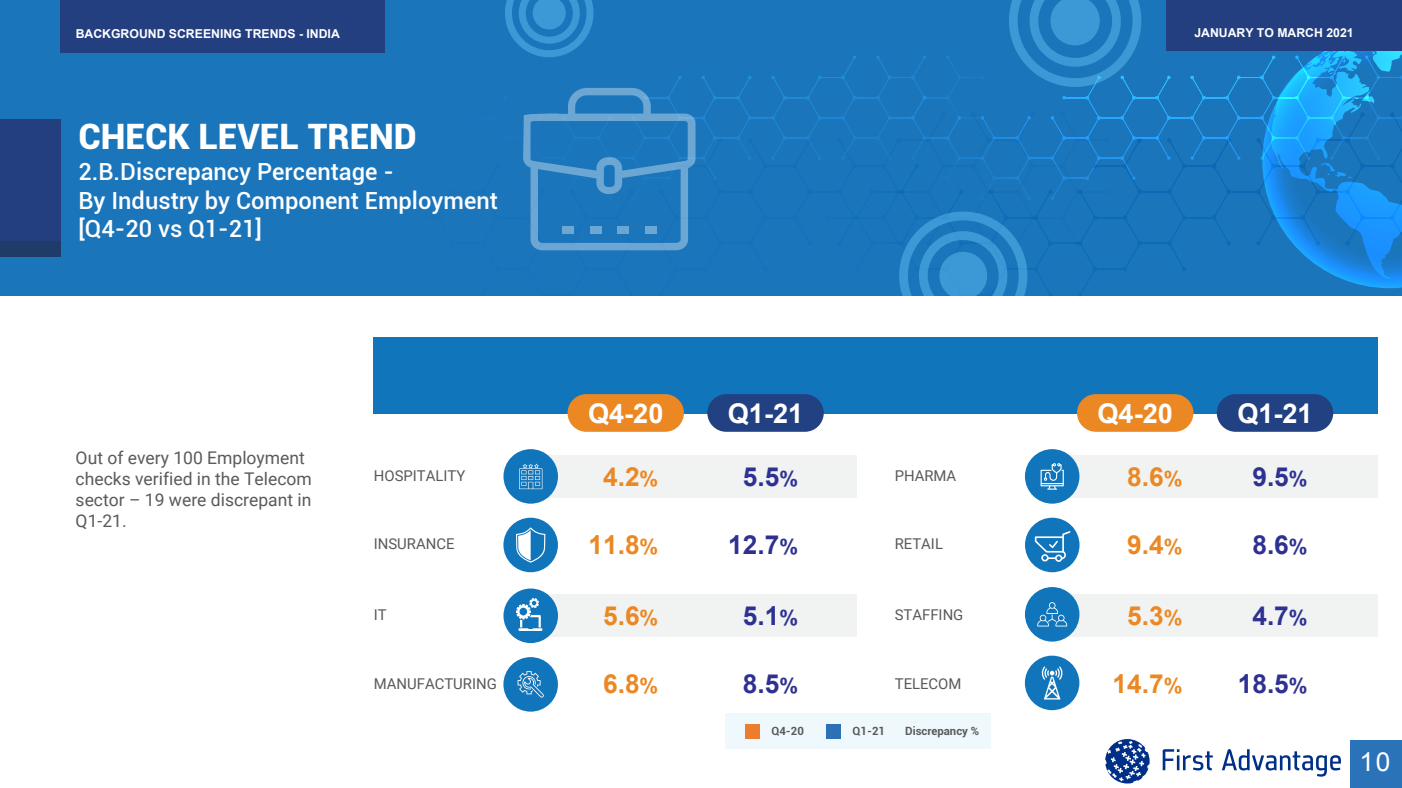
<style>
.page{position:relative;width:1402px;height:788px;background:#fff}
.page>*{position:absolute;margin:0;border:0;box-sizing:border-box;transform-origin:0 0}
.t1{font:900 35px "Roboto";color:#fff}
.t2{font:700 27.12px "Arial";color:#fff}
.t3{font:700 26.25px "Arial";color:#eb8823}
.t4{font:700 26.25px "Arial";color:#2e3191}
.t5{font:26.25px "Arial";color:#fff}
.t6{font:500 23.62px/28.3px "Roboto";color:#fff}
.t7{font:17.5px/21px "Roboto";color:#5a5a5d}
.t8{font:14.88px "Roboto";color:#58595b}
.t9{font:700 12.25px "Arial";color:#fff}
.t10{font:700 11.38px "Roboto";color:#5a5a5d}
.s1{font-size:21px}
</style>
<div class="page">
<div style="left:0;top:0;width:1401px;height:295px;background:#1b75bb"></div>
<div style="left:374px;top:337px;width:1003px;height:77px;background:#1175bb"></div>
<div style="left:567px;top:394px;width:117px;height:38px;background:#eb8823;border-radius:19px"></div>
<div style="left:707px;top:394px;width:116px;height:38px;background:#224182;border-radius:19px"></div>
<div style="left:1077px;top:394px;width:116px;height:38px;background:#eb8823;border-radius:19px"></div>
<div style="left:1216px;top:394px;width:117px;height:38px;background:#224182;border-radius:19px"></div>
<div style="left:525px;top:455px;width:332px;height:42px;background:#f0f3f2"></div>
<div style="left:525px;top:594px;width:332px;height:43px;background:#f0f3f2"></div>
<div style="left:1025px;top:517px;width:54px;height:55px;background:#1175bb;border-radius:50%"></div>
<svg style="left:1034px;top:531px;width:36px;height:31px"></svg>
<div style="left:1045px;top:455px;width:332px;height:42px;background:#f0f3f2"></div>
<div style="left:1045px;top:594px;width:332px;height:43px;background:#f0f3f2"></div>
<svg style="left:425px;top:0;width:976px;height:296px"></svg>
<div style="left:562px;top:226px;width:11px;height:8px;background:#6ca6d3"></div>
<div style="left:589px;top:226px;width:12px;height:8px;background:#6ca6d3"></div>
<div style="left:617px;top:226px;width:12px;height:8px;background:#6ca6d3"></div>
<div style="left:645px;top:226px;width:11px;height:8px;background:#6ca6d3"></div>
<div style="left:503px;top:517px;width:55px;height:55px;background:#1175bb;border-radius:50%"></div>
<svg style="left:516px;top:527px;width:29px;height:35px"></svg>
<div style="left:503px;top:449px;width:55px;height:54px;background:#1175bb;border-radius:50%"></div>
<svg style="left:519px;top:463px;width:23px;height:26px"></svg>
<div style="left:503px;top:657px;width:55px;height:54px;background:#1175bb;border-radius:50%"></div>
<svg style="left:517px;top:671px;width:27px;height:27px"></svg>
<div style="left:503px;top:588px;width:55px;height:55px;background:#1175bb;border-radius:50%"></div>
<svg style="left:516px;top:598px;width:26px;height:33px"></svg>
<div style="left:1024px;top:449px;width:55px;height:54px;background:#1175bb;border-radius:50%"></div>
<svg style="left:1040px;top:463px;width:23px;height:26px"></svg>
<div style="left:1024px;top:655px;width:55px;height:55px;background:#1175bb;border-radius:50%"></div>
<svg style="left:1059px;top:666px;width:4px;height:13px"></svg>
<svg style="left:1040px;top:666px;width:5px;height:13px"></svg>
<svg style="left:1043px;top:668px;width:17px;height:31px"></svg>
<div style="left:1024px;top:587px;width:55px;height:54px;background:#1175bb;border-radius:50%"></div>
<svg style="left:1037px;top:602px;width:30px;height:24px"></svg>
<div style="left:725px;top:713px;width:265px;height:35px;background:#eef8fd"></div>
<div style="left:745px;top:724px;width:15px;height:14px;background:#ec7d2f"></div>
<div style="left:826px;top:724px;width:15px;height:14px;background:#2c71b6"></div>
<div style="left:1350px;top:740px;width:51px;height:48px;background:#2b73b9"></div>
<div style="left:0;top:119px;width:60px;height:122px;background:#243f80"></div>
<div style="left:0;top:241px;width:60px;height:16px;background:#1f3b68"></div>
<svg style="left:1162px;top:749px;width:50px;height:21px"></svg>
<svg style="left:1222px;top:749px;width:118px;height:27px"></svg>
<svg style="left:1105px;top:739px;width:44px;height:44px"></svg>
<div style="left:60px;top:0;width:324px;height:53px;background:#243f80"></div>
<div style="left:1166px;top:0;width:235px;height:50px;background:#243f80"></div>
<p class="t9" style="left:76px;top:26px;width:266px">BACKGROUND SCREENING TRENDS - INDIA</p>
<p class="t9" style="left:1194px;top:25px;width:161px">JANUARY TO MARCH 2021</p>
<h1 class="t1" style="left:78px;top:112px;width:340px">CHECK LEVEL TREND</h1>
<h3 class="t6" style="left:78px;top:157px;width:421px">2.B.Discrepancy Percentage -<br>By Industry by Component Employment [Q4-20 vs Q1-21]</h3>
<p class="t7" style="left:76px;top:446px;width:238px">Out of every 100 Employment checks verified in the Telecom sector – 19 were discrepant in<br>Q1-21.</p>
<p class="t8" style="left:374px;top:465px;width:93px">HOSPITALITY</p>
<p class="t8" style="left:374px;top:533px;width:82px">INSURANCE</p>
<p class="t8" style="left:374px;top:604px;width:14px">IT</p>
<p class="t8" style="left:374px;top:673px;width:125px">MANUFACTURING</p>
<h2 class="t2" style="left:588px;top:395px;width:77px">Q4-20</h2>
<h2 class="t2" style="left:728px;top:395px;width:77px">Q1-21</h2>
<h2 class="t2" style="left:1097px;top:395px;width:77px">Q4-20</h2>
<h2 class="t2" style="left:1237px;top:395px;width:77px">Q1-21</h2>
<h3 class="t3" style="left:603px;top:459px;width:57px">4.2<span class="s1">%</span></h3>
<h3 class="t4" style="left:743px;top:459px;width:57px">5.5<span class="s1">%</span></h3>
<p class="t8" style="left:894px;top:465px;width:63px">PHARMA</p>
<h3 class="t3" style="left:1127px;top:459px;width:57px">8.6<span class="s1">%</span></h3>
<h3 class="t4" style="left:1252px;top:459px;width:57px">9.5<span class="s1">%</span></h3>
<h3 class="t3" style="left:588px;top:527px;width:71px">11.8<span class="s1">%</span></h3>
<h3 class="t4" style="left:728px;top:527px;width:71px">12.7<span class="s1">%</span></h3>
<p class="t8" style="left:894px;top:533px;width:50px">RETAIL</p>
<h3 class="t3" style="left:1127px;top:527px;width:57px">9.4<span class="s1">%</span></h3>
<h3 class="t4" style="left:1252px;top:527px;width:57px">8.6<span class="s1">%</span></h3>
<h3 class="t3" style="left:603px;top:597px;width:57px">5.6<span class="s1">%</span></h3>
<h3 class="t4" style="left:743px;top:597px;width:57px">5.1<span class="s1">%</span></h3>
<p class="t8" style="left:894px;top:604px;width:70px">STAFFING</p>
<h3 class="t3" style="left:1127px;top:597px;width:57px">5.3<span class="s1">%</span></h3>
<h3 class="t4" style="left:1252px;top:597px;width:57px">4.7<span class="s1">%</span></h3>
<h3 class="t3" style="left:603px;top:666px;width:57px">6.8<span class="s1">%</span></h3>
<h3 class="t4" style="left:743px;top:666px;width:57px">8.5<span class="s1">%</span></h3>
<p class="t8" style="left:894px;top:673px;width:68px">TELECOM</p>
<h3 class="t3" style="left:1112px;top:666px;width:71px">14.7<span class="s1">%</span></h3>
<h3 class="t4" style="left:1237px;top:666px;width:71px">18.5<span class="s1">%</span></h3>
<p class="t10" style="left:771px;top:722px;width:34px">Q4-20</p>
<p class="t10" style="left:852px;top:722px;width:34px">Q1-21</p>
<p class="t10" style="left:905px;top:722px;width:76px">Discrepancy %</p>
<h3 class="t5" style="left:1359px;top:744px;width:32px">10</h3>
</div>
